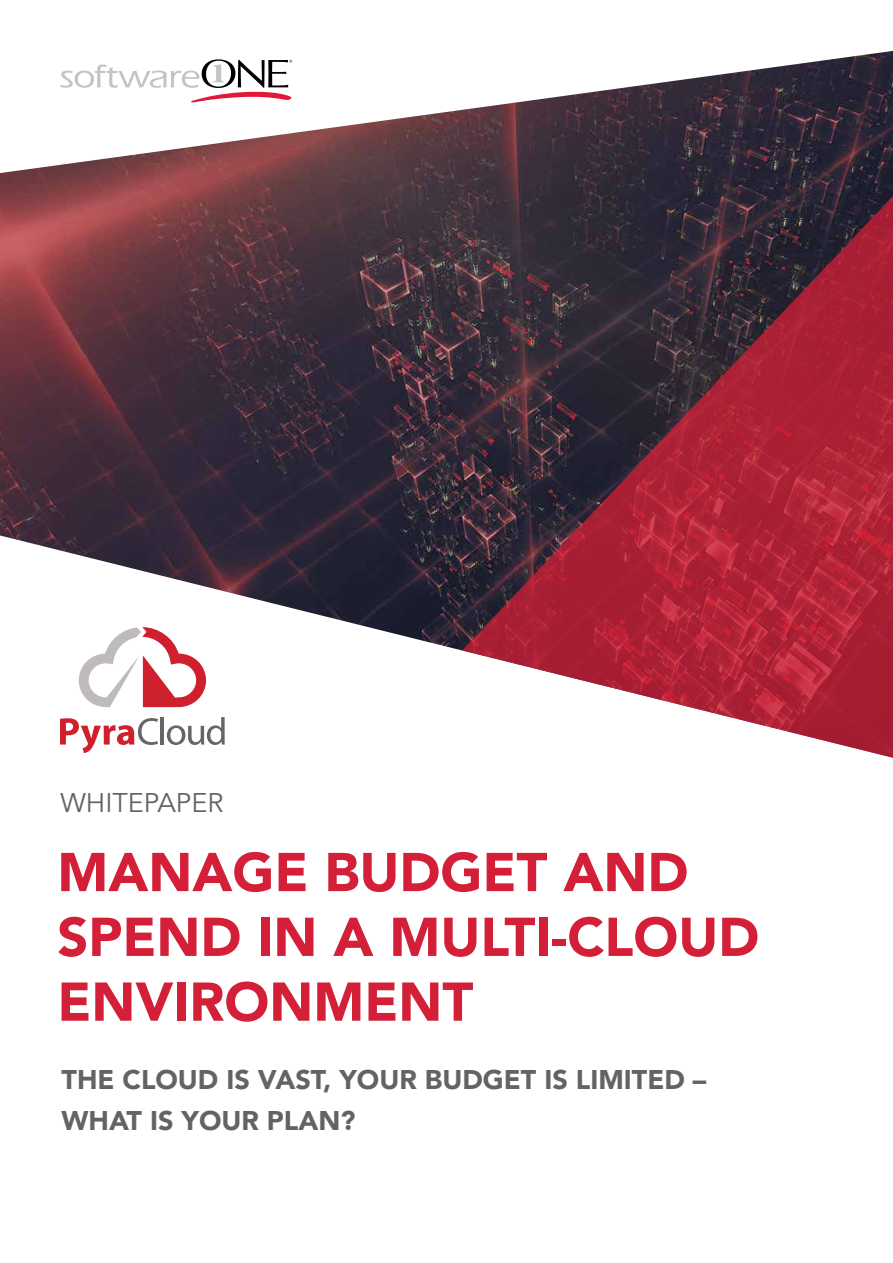
<style>
.page{position:relative;width:893px;height:1263px;background:#fff}
.page>*{position:absolute;margin:0;border:0;box-sizing:border-box;transform-origin:0 0}
.t1{font:900 54px/64.8px "Avenir";color:#d31f37}
.t2{font:900 27px/40.5px "Avenir";color:#626365}
.t3{font:27px "Avenir";color:#626365}
</style>
<div class="page">
<img style="left:0;top:51px;width:893px;height:702px">
<svg style="left:462px;top:183px;width:431px;height:575px;background:#823a49"></svg>
<p class="t3" style="left:60px;top:786px;width:165px">WHITEPAPER</p>
<h1 class="t1" style="left:57px;top:838px;width:703px">MANAGE BUDGET AND<br>SPEND IN A MULTI-CLOUD<br>ENVIRONMENT</h1>
<p class="t2" style="left:62px;top:1059px;width:646px">THE CLOUD IS VAST, YOUR BUDGET IS LIMITED –<br>WHAT IS YOUR PLAN?</p>
</div>
